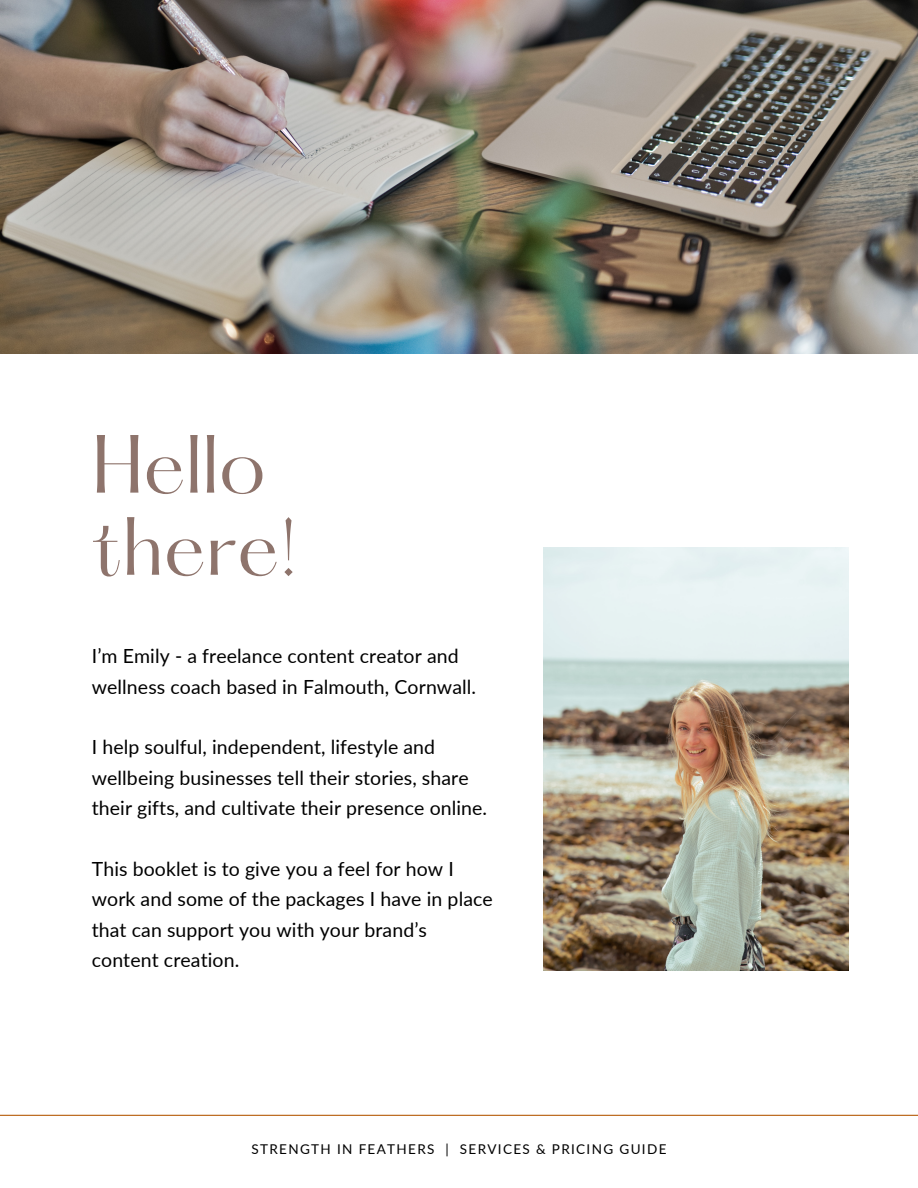
<style>
.page{position:relative;width:918px;height:1188px;background:#fff}
.page>*{position:absolute;margin:0;border:0;box-sizing:border-box;transform-origin:0 0}
.t1{font:72px/82.2px "Hatton";color:#8e746c}
.t2{font:19.5px/30.3px "Lato";letter-spacing:.005em;color:#000}
.t3{font:13.5px "Lato";letter-spacing:.1em;color:#000}
</style>
<div class="page">
<img style="left:0;top:0;width:918px;height:353px">
<hr style="left:0;top:1115px;width:918px;height:1px;background:#b65d0b">
<img style="left:544px;top:548px;width:305px;height:423px">
<p class="t1" style="left:92px;top:431px;width:207px">Hello there!</p>
<h2 class="t2" style="left:92px;top:641px;width:386px">I’m Emily - a freelance content creator and wellness coach based in Falmouth, Cornwall.</h2>
<h2 class="t2" style="left:92px;top:732px;width:397px">I help soulful, independent, lifestyle and wellbeing businesses tell their stories, share their gifts, and cultivate their presence online.</h2>
<h2 class="t2" style="left:92px;top:853px;width:403px">This booklet is to give you a feel for how I work and some of the packages I have in place that can support you with your brand’s content creation.</h2>
<p class="t3" style="left:251px;top:1141px;width:417px">STRENGTH IN FEATHERS | SERVICES &amp; PRICING GUIDE</p>
</div>
